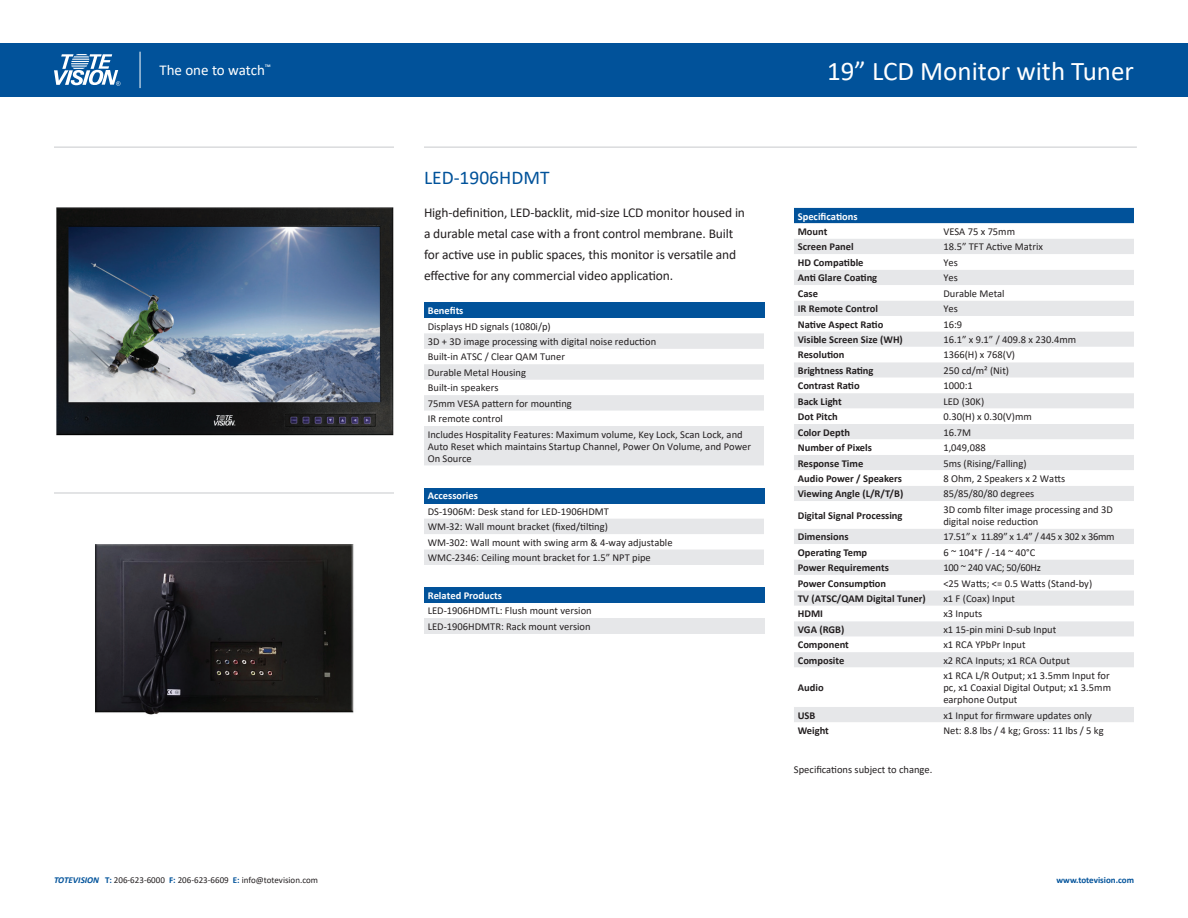
<style>
.page{position:relative;width:1188px;height:918px;background:#fff}
.page>*{position:absolute;margin:0;border:0;box-sizing:border-box;transform-origin:0 0}
.t1{font:27px "Calibri";color:#fff}
.t2{font:19.5px "Calibri";color:#01529a}
.t3{font:15px "Calibri";color:#fff}
.t4{font:13.5px/21px "Calibri";letter-spacing:-.01em;color:#231f20}
.t5{font:10.5px/15.5px "Calibri";color:#231f20}
.t6{font:700 10.5px "Calibri";color:#231f20}
.t7{font:10.5px "Calibri";letter-spacing:-.025em;color:#231f20}
.t8{font:700 10.5px "Calibri";color:#fff}
.t9{font:9px "Calibri";color:#231f20}
.t10{font:700 9px "Calibri";color:#01529a}
.s1{font-weight:700;font-style:italic;color:#01529a}
.s2{font-weight:700;color:#01529a}
</style>
<div class="page">
<div style="left:0;top:43px;width:1188px;height:54px;background:#01529a"></div>
<svg style="left:54px;top:54px;width:66px;height:32px"></svg>
<hr style="left:140px;top:52px;width:1px;height:36px;background:#fff">
<div style="left:794px;top:208px;width:340px;height:16px;background:#01529a"></div>
<div style="left:794px;top:239px;width:340px;height:15px;background:#e6e7e9"></div>
<svg style="left:794px;top:270px;width:340px;height:452px"></svg>
<div style="left:424px;top:303px;width:340px;height:15px;background:#01529a"></div>
<svg style="left:424px;top:333px;width:340px;height:132px;fill:#e6e7e9"></svg>
<hr style="left:54px;top:146px;width:340px;height:2px;background:#dadbdd">
<hr style="left:424px;top:146px;width:713px;height:2px;background:#dadbdd">
<hr style="left:54px;top:492px;width:340px;height:2px;background:#dadbdd">
<div style="left:424px;top:587px;width:340px;height:16px;background:#01529a"></div>
<div style="left:424px;top:618px;width:340px;height:15px;background:#e6e7e9"></div>
<div style="left:424px;top:488px;width:340px;height:15px;background:#01529a"></div>
<svg style="left:424px;top:519px;width:340px;height:46px"></svg>
<img style="left:56px;top:208px;width:338px;height:228px">
<img style="left:95px;top:545px;width:259px;height:170px">
<h3 class="t3" style="left:159px;top:59px;width:113px">The one to watch<sup>™</sup></h3>
<h1 class="t1" style="left:827px;top:52px;width:308px">19” LCD Monitor with Tuner</h1>
<h2 class="t2" style="left:424px;top:164px;width:127px">LED-1906HDMT</h2>
<p class="t4" style="left:424px;top:202px;width:323px">High-definition, LED-backlit, mid-size LCD monitor housed in a durable metal case with a front control membrane. Built for active use in public spaces, this monitor is versatile and effective for any commercial video application.</p>
<p class="t8" style="left:428px;top:303px;width:37px">Benefits</p>
<p class="t5" style="left:428px;top:318px;width:316px">Displays HD signals (1080i/p)<br>3D + 3D image processing with digital noise reduction<br>Built-in ATSC / Clear QAM Tuner<br>Durable Metal Housing<br>Built-in speakers<br>75mm VESA pattern for mounting<br>IR remote control<br>Includes Hospitality Features: Maximum volume, Key Lock, Scan Lock, and</p>
<p class="t5" style="left:428px;top:440px;width:325px;line-height:12px">Auto Reset which maintains Startup Channel, Power On Volume, and Power<br>On Source</p>
<p class="t8" style="left:428px;top:489px;width:52px">Accessories</p>
<p class="t5" style="left:428px;top:503px;width:246px">DS-1906M: Desk stand for LED-1906HDMT<br>WM-32: Wall mount bracket (fixed/tilting)<br>WM-302: Wall mount with swing arm &amp; 4-way adjustable WMC-2346: Ceiling mount bracket for 1.5” NPT pipe</p>
<p class="t8" style="left:428px;top:588px;width:76px">Related Products</p>
<p class="t5" style="left:428px;top:603px;width:165px">LED-1906HDMTL: Flush mount version<br>LED-1906HDMTR: Rack mount version</p>
<p class="t8" style="left:798px;top:209px;width:61px">Specifications</p>
<p class="t6" style="left:798px;top:224px;width:31px">Mount</p>
<p class="t5" style="left:943px;top:224px;width:73px">VESA 75 x 75mm</p>
<p class="t6" style="left:798px;top:240px;width:57px">Screen Panel</p>
<p class="t5" style="left:943px;top:239px;width:101px">18.5” TFT Active Matrix</p>
<p class="t6" style="left:798px;top:255px;width:67px">HD Compatible</p>
<p class="t5" style="left:943px;top:254px;width:16px">Yes</p>
<p class="t6" style="left:798px;top:270px;width:81px">Anti Glare Coating</p>
<p class="t5" style="left:943px;top:270px;width:16px">Yes</p>
<p class="t6" style="left:798px;top:286px;width:22px">Case</p>
<p class="t5" style="left:943px;top:285px;width:63px">Durable Metal</p>
<p class="t6" style="left:798px;top:301px;width:82px">IR Remote Control</p>
<p class="t5" style="left:943px;top:301px;width:16px">Yes</p>
<p class="t6" style="left:798px;top:317px;width:87px">Native Aspect Ratio</p>
<p class="t5" style="left:943px;top:316px;width:20px">16:9</p>
<p class="t6" style="left:798px;top:332px;width:107px">Visible Screen Size (WH)</p>
<p class="t5" style="left:943px;top:332px;width:134px">16.1” x 9.1” / 409.8 x 230.4mm</p>
<p class="t6" style="left:798px;top:348px;width:48px">Resolution</p>
<p class="t5" style="left:943px;top:347px;width:73px">1366(H) x 768(V)</p>
<p class="t6" style="left:798px;top:363px;width:77px">Brightness Rating</p>
<p class="t5" style="left:943px;top:362px;width:67px">250 cd/m² (Nit)</p>
<p class="t6" style="left:798px;top:378px;width:63px">Contrast Ratio</p>
<p class="t5" style="left:943px;top:378px;width:31px">1000:1</p>
<p class="t6" style="left:798px;top:394px;width:46px">Back Light</p>
<p class="t5" style="left:943px;top:393px;width:42px">LED (30K)</p>
<p class="t6" style="left:798px;top:409px;width:41px">Dot Pitch</p>
<p class="t5" style="left:943px;top:409px;width:90px">0.30(H) x 0.30(V)mm</p>
<p class="t6" style="left:798px;top:425px;width:54px">Color Depth</p>
<p class="t5" style="left:943px;top:424px;width:29px">16.7M</p>
<p class="t6" style="left:798px;top:440px;width:76px">Number of Pixels</p>
<p class="t5" style="left:943px;top:440px;width:44px">1,049,088</p>
<p class="t6" style="left:798px;top:456px;width:67px">Response Time</p>
<p class="t5" style="left:943px;top:455px;width:85px">5ms (Rising/Falling)</p>
<p class="t6" style="left:798px;top:471px;width:106px">Audio Power / Speakers</p>
<p class="t5" style="left:943px;top:471px;width:123px">8 Ohm, 2 Speakers x 2 Watts</p>
<p class="t6" style="left:798px;top:487px;width:107px">Viewing Angle (L/R/T/B)</p>
<p class="t5" style="left:943px;top:486px;width:93px">85/85/80/80 degrees</p>
<p class="t6" style="left:798px;top:508px;width:106px">Digital Signal Processing</p>
<p class="t5" style="left:943px;top:503px;width:171px;line-height:12px">3D comb filter image processing and 3D digital noise reduction</p>
<p class="t6" style="left:798px;top:529px;width:52px">Dimensions</p>
<p class="t7" style="left:943px;top:530px;width:173px">17.51” x 11.89” x 1.4” / 445 x 302 x 36mm</p>
<p class="t6" style="left:798px;top:545px;width:71px">Operating Temp</p>
<p class="t5" style="left:943px;top:544px;width:94px">6 ~ 104°F / -14 ~ 40°C</p>
<p class="t6" style="left:798px;top:560px;width:93px">Power Requirements</p>
<p class="t7" style="left:943px;top:560px;width:99px">100 ~ 240 VAC; 50/60Hz</p>
<p class="t6" style="left:798px;top:576px;width:90px">Power Consumption</p>
<p class="t5" style="left:943px;top:575px;width:150px">&lt;25 Watts; &lt;= 0.5 Watts (Stand-by)</p>
<p class="t6" style="left:798px;top:591px;width:130px">TV (ATSC/QAM Digital Tuner)</p>
<p class="t5" style="left:943px;top:591px;width:73px">x1 F (Coax) Input</p>
<p class="t6" style="left:798px;top:607px;width:27px">HDMI</p>
<p class="t5" style="left:943px;top:606px;width:41px">x3 Inputs</p>
<p class="t6" style="left:798px;top:622px;width:48px">VGA (RGB)</p>
<p class="t5" style="left:943px;top:621px;width:114px">x1 15-pin mini D-sub Input</p>
<p class="t6" style="left:798px;top:637px;width:53px">Component</p>
<p class="t5" style="left:943px;top:637px;width:84px">x1 RCA YPbPr Input</p>
<p class="t6" style="left:798px;top:653px;width:48px">Composite</p>
<p class="t5" style="left:943px;top:652px;width:128px">x2 RCA Inputs; x1 RCA Output</p>
<p class="t6" style="left:798px;top:680px;width:27px">Audio</p>
<p class="t5" style="left:943px;top:669px;width:169px;line-height:12px">x1 RCA L/R Output; x1 3.5mm Input for pc, x1 Coaxial Digital Output; x1 3.5mm earphone Output</p>
<p class="t6" style="left:798px;top:708px;width:19px">USB</p>
<p class="t5" style="left:943px;top:707px;width:150px">x1 Input for firmware updates only</p>
<p class="t6" style="left:798px;top:723px;width:33px">Weight</p>
<p class="t5" style="left:943px;top:723px;width:162px">Net: 8.8 lbs / 4 kg; Gross: 11 lbs / 5 kg</p>
<p class="t5" style="left:794px;top:761px;width:140px">Specifications subject to change.</p>
<p class="t9" style="left:54px;top:874px;width:266px"><span class="s1">TOTEVISION</span> <span class="s2">T:</span> 206-623-6000 <span class="s2">F:</span> 206-623-6609 <span class="s2">E:</span> info@totevision.com</p>
<p class="t10" style="left:1057px;top:874px;width:79px">www.totevision.com</p>
</div>
